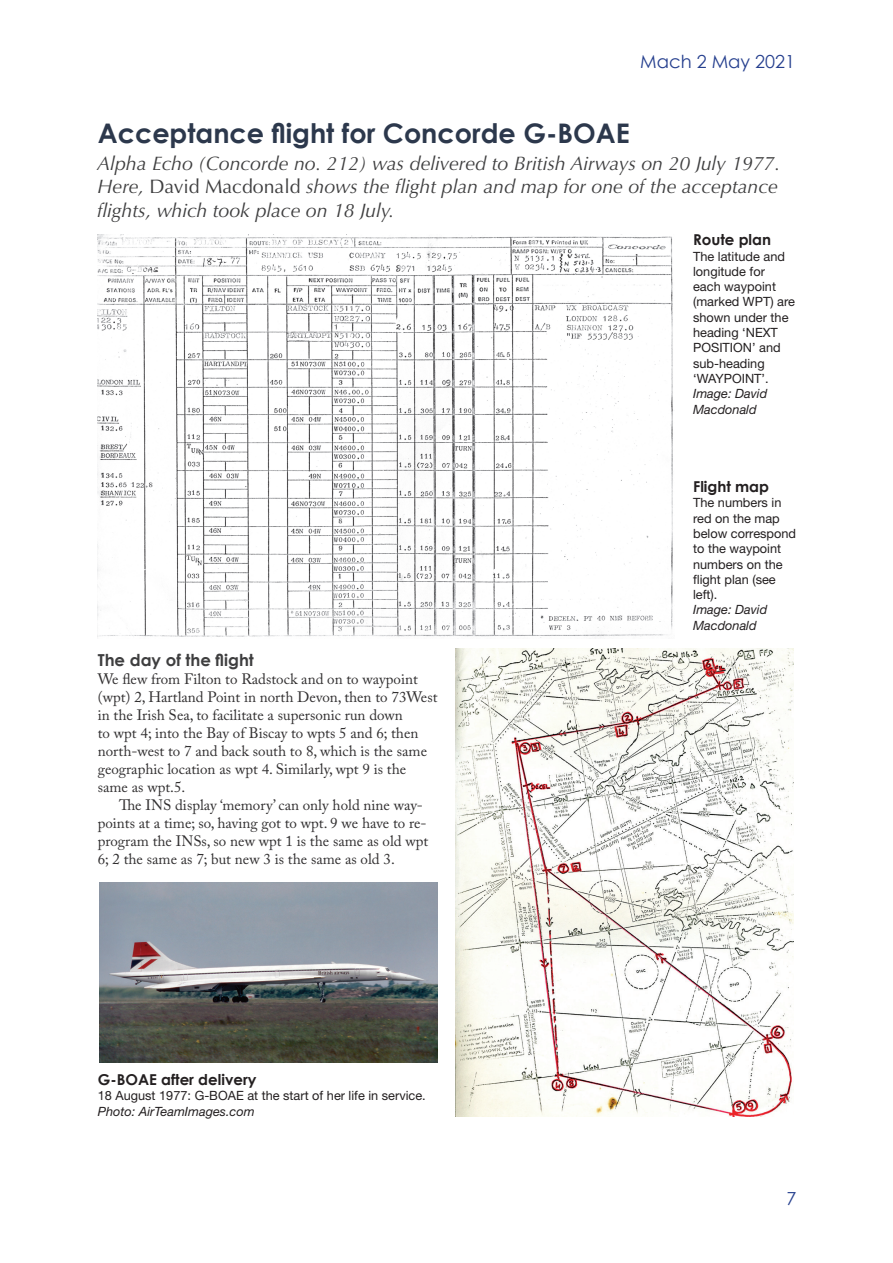
<style>
.page{position:relative;width:893px;height:1263px;background:#fff}
.page>*{position:absolute;margin:0;border:0;box-sizing:border-box;transform-origin:0 0}
.t1{font:700 27px "Century Gothic";color:#2c384c}
.t2{font:italic 19.5px/23.4px "Optima";color:#3e3e3f;text-align:justify}
.t3{font:18px "Century Gothic";color:#253f8e}
.t4{font:700 16.5px "Century Gothic";color:#3e3e3f}
.t5{font:15px/18px "Adobe Caslon Pro";color:#312f30}
.t6{font:700 15px "Century Gothic";color:#231f20}
.t7{font:12.75px/15.3px "Helvetica Neue";color:#231f20}
.t8{font:italic 12.75px/15.3px "Helvetica Neue";color:#231f20}
.s1{font-style:normal}
</style>
<div class="page">
<img style="left:97px;top:234px;width:576px;height:404px">
<img style="left:455px;top:648px;width:339px;height:469px">
<img style="left:99px;top:883px;width:339px;height:179px">
<p class="t3" style="left:640px;top:50px;width:156px">Mach 2 May 2021</p>
<h1 class="t1" style="left:98px;top:116px;width:533px">Acceptance flight for Concorde G-BOAE</h1>
<h2 class="t2" style="left:97px;top:152px;width:685px">Alpha Echo (Concorde no. 212) was delivered to British Airways on 20 July 1977.<br>Here, <span class="s1">David Macdonald</span> shows the flight plan and map for one of the acceptance flights, which took place on 18 July.</h2>
<p class="t6" style="left:693px;top:230px;width:79px">Route plan</p>
<p class="t7" style="left:693px;top:248px;width:103px">The latitude and longitude for each waypoint (marked WPT) are shown under the heading ‘NEXT<br>POSITION’ and sub-heading ‘WAYPOINT’.</p>
<p class="t8" style="left:693px;top:386px;width:76px">Image: David<br>Macdonald</p>
<p class="t4" style="left:98px;top:649px;width:158px">The day of the flight</p>
<p class="t5" style="left:98px;top:670px;width:341px">We flew from Filton to Radstock and on to waypoint (wpt) 2, Hartland Point in north Devon, then to 73West in the Irish Sea, to facilitate a supersonic run down<br>to wpt 4; into the Bay of Biscay to wpts 5 and 6; then north-west to 7 and back south to 8, which is the same geographic location as wpt 4. Similarly, wpt 9 is the same as wpt.5.</p>
<p class="t5" style="left:98px;top:796px;width:332px;text-indent:21px">The INS display ‘memory’ can only hold nine way&shy;points at a time; so, having got to wpt. 9 we have to re&shy;program the INSs, so new wpt 1 is the same as old wpt 6; 2 the same as 7; but new 3 is the same as old 3.</p>
<p class="t6" style="left:98px;top:1070px;width:160px">G-BOAE after delivery</p>
<p class="t7" style="left:98px;top:1088px;width:330px">18 August 1977: G-BOAE at the start of her life in service.</p>
<p class="t8" style="left:98px;top:1103px;width:158px">Photo: AirTeamImages.com</p>
<p class="t6" style="left:693px;top:477px;width:77px">Flight map</p>
<p class="t7" style="left:693px;top:495px;width:104px">The numbers in red on the map below correspond to the waypoint numbers on the flight plan (see left).</p>
<p class="t8" style="left:693px;top:602px;width:76px">Image: David<br>Macdonald</p>
<p class="t3" style="left:787px;top:1188px;width:11px">7</p>
</div>
